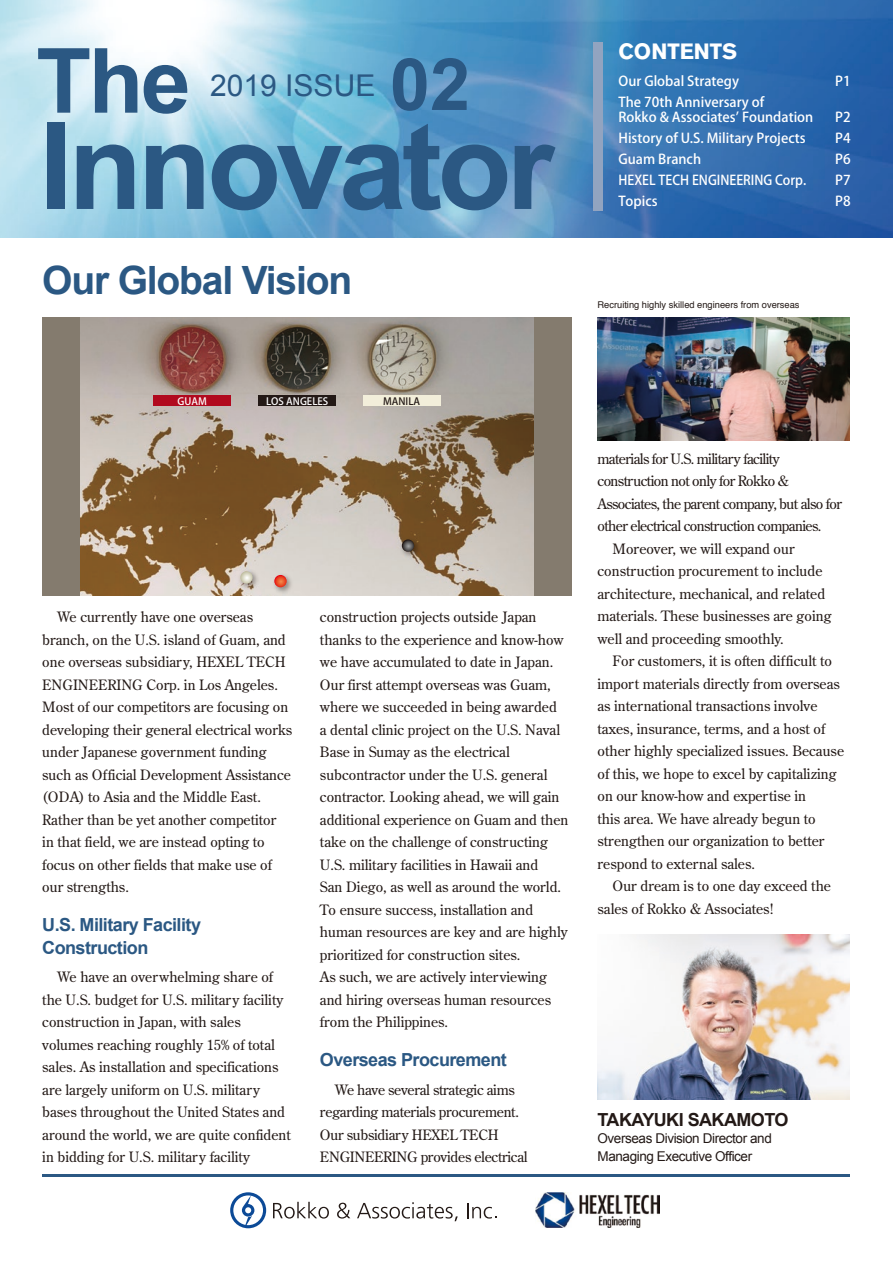
<style>
.page{position:relative;width:893px;height:1263px;background:#fff}
.page>*{position:absolute;margin:0;border:0;box-sizing:border-box;transform-origin:0 0}
.t1{font:700 121.5px "Arial";letter-spacing:-.04em;color:#2b5883}
.t2{font:700 90px "Arial";color:#2b5883}
.t3{font:700 72.3px "Arial";color:#2b5883}
.t4{font:700 39px "Arial";letter-spacing:-.03em;color:#2b5883}
.t5{font:30px "Arial";color:#2b5883}
.t6{font:700 22.05px "Akzidenz Grotesk BQ";color:#fff}
.t7{font:700 18px/22.5px "Arial";letter-spacing:-.03em;color:#2b5883}
.t8{font:700 18px "Arial";letter-spacing:-.03em;color:#231916}
.t9{font:14.25px/22.5px "Century Old Style";color:#231916}
.t10{font:14.25px "Century Old Style";letter-spacing:-.04em;color:#231916}
.t11{font:14.25px/22.5px "Century Old Style";letter-spacing:-.02em;color:#231916}
.t12{font:500 13.5px/15px "Koz Go Pro";color:#fff}
.t13{font:13.5px/17.5px "Arial";letter-spacing:-.03em;color:#231916}
.t14{font:500 13.5px "Koz Go Pro";color:#fff;scale:.95 1}
.t15{font:500 10.05px "Koz Go Pro";color:#fff}
.t16{font:500 10.05px "Koz Go Pro";color:#231916}
.t17{font:9.3px "Helvetica";color:#231916}
</style>
<div class="page">
<img style="left:0;top:0;width:893px;height:237px">
<svg style="left:273px;top:1202px;width:56px;height:16px"></svg>
<svg style="left:337px;top:1203px;width:13px;height:15px"></svg>
<svg style="left:357px;top:1202px;width:101px;height:19px"></svg>
<svg style="left:467px;top:1203px;width:29px;height:15px"></svg>
<svg style="left:230px;top:1192px;width:36px;height:36px"></svg>
<img style="left:536px;top:1193px;width:124px;height:35px">
<hr style="left:42px;top:1174px;width:808px;height:3px;background:#2b5883">
<div style="left:593px;top:42px;width:9px;height:169px;background:#92a4c0"></div>
<img style="left:597px;top:935px;width:253px;height:165px">
<img style="left:597px;top:317px;width:253px;height:124px">
<img style="left:80px;top:317px;width:454px;height:279px">
<div style="left:154px;top:395px;width:77px;height:11px;background:#b1091e"></div>
<div style="left:259px;top:395px;width:77px;height:11px;background:#231916"></div>
<div style="left:363px;top:395px;width:77px;height:11px;background:#f2eeda"></div>
<div style="left:42px;top:317px;width:38px;height:279px;background:#847b6e"></div>
<div style="left:534px;top:317px;width:38px;height:279px;background:#847b6e"></div>
<img style="left:397px;top:535px;width:26px;height:26px">
<svg style="left:402px;top:539px;width:12px;height:13px"></svg>
<img style="left:270px;top:570px;width:26px;height:26px">
<svg style="left:274px;top:575px;width:13px;height:12px"></svg>
<img style="left:236px;top:567px;width:25px;height:25px">
<svg style="left:240px;top:571px;width:13px;height:13px"></svg>
<h2 class="t2" style="left:36px;top:21px;width:156px">The</h2>
<h1 class="t1" style="left:39px;top:85px;width:516px">Innovator</h1>
<h3 class="t3" style="left:390px;top:36px;width:82px">02</h3>
<h3 class="t5" style="left:210px;top:66px;width:167px">2019 ISSUE</h3>
<h3 class="t4" style="left:42px;top:254px;width:312px">Our Global Vision</h3>
<h3 class="t6" style="left:618px;top:38px;width:120px">CONTENTS</h3>
<p class="t12" style="left:618px;top:74px;width:122px">Our Global Strategy</p>
<p class="t12" style="left:835px;top:74px;width:17px">P1</p>
<p class="t12" style="left:618px;top:95px;width:196px">The 70th Anniversary of<br>Rokko &amp; Associatesʼ Foundation</p>
<p class="t12" style="left:835px;top:110px;width:17px">P2</p>
<p class="t12" style="left:618px;top:131px;width:189px">History of U.S. Military Projects</p>
<p class="t12" style="left:835px;top:131px;width:17px">P4</p>
<p class="t12" style="left:618px;top:152px;width:84px">Guam Branch</p>
<p class="t12" style="left:835px;top:152px;width:17px">P6</p>
<p class="t14" style="left:618px;top:172px;width:199px">HEXEL TECH ENGINEERING Corp.</p>
<p class="t12" style="left:835px;top:173px;width:17px">P7</p>
<p class="t12" style="left:618px;top:194px;width:41px">Topics</p>
<p class="t12" style="left:835px;top:194px;width:17px">P8</p>
<p class="t17" style="left:597px;top:298px;width:204px">Recruiting highly skilled engineers from overseas</p>
<p class="t15" style="left:178px;top:395px;width:31px">GUAM</p>
<p class="t15" style="left:266px;top:395px;width:64px">LOS ANGELES</p>
<p class="t16" style="left:383px;top:395px;width:39px">MANILA</p>
<p class="t9" style="left:42px;top:605px;width:252px;text-indent:15px">We currently have one overseas branch, on the U.S. island of Guam, and one overseas subsidiary, HEXEL TECH ENGINEERING Corp. in Los Angeles.<br>Most of our competitors are focusing on developing their general electrical works under Japanese government funding such as Official Development Assistance (ODA) to Asia and the Middle East.<br>Rather than be yet another competitor<br>in that field, we are instead opting to focus on other fields that make use of our strengths.</p>
<p class="t7" style="left:42px;top:914px;width:160px">U.S. Military Facility<br>Construction</p>
<p class="t9" style="left:42px;top:965px;width:250px;text-indent:15px">We have an overwhelming share of the U.S. budget for U.S. military facility construction in Japan, with sales volumes reaching roughly 15% of total sales. As installation and specifications are largely uniform on U.S. military bases throughout the United States and around the world, we are quite confident in bidding for U.S. military facility</p>
<p class="t9" style="left:320px;top:605px;width:250px">construction projects outside Japan thanks to the experience and know-how we have accumulated to date in Japan.<br>Our first attempt overseas was Guam, where we succeeded in being awarded<br>a dental clinic project on the U.S. Naval Base in Sumay as the electrical subcontractor under the U.S. general contractor. Looking ahead, we will gain additional experience on Guam and then take on the challenge of constructing U.S. military facilities in Hawaii and<br>San Diego, as well as around the world.<br>To ensure success, installation and human resources are key and are highly prioritized for construction sites.<br>As such, we are actively interviewing and hiring overseas human resources from the Philippines.</p>
<p class="t7" style="left:320px;top:1049px;width:188px">Overseas Procurement</p>
<p class="t11" style="left:320px;top:1078px;width:209px;text-indent:15px">We have several strategic aims regarding materials procurement.<br>Our subsidiary HEXEL TECH<br>ENGINEERING provides electrical</p>
<p class="t10" style="left:597px;top:450px;width:184px">materials for U.S. military facility</p>
<p class="t10" style="left:597px;top:472px;width:193px">construction not only for Rokko &amp;</p>
<p class="t10" style="left:597px;top:495px;width:246px">Associates, the parent company, but also for</p>
<p class="t10" style="left:597px;top:517px;width:225px">other electrical construction companies.</p>
<p class="t9" style="left:612px;top:537px;width:184px">Moreover, we will expand our</p>
<p class="t9" style="left:597px;top:560px;width:226px">construction procurement to include</p>
<p class="t9" style="left:597px;top:582px;width:229px">architecture, mechanical, and related</p>
<p class="t9" style="left:597px;top:605px;width:236px">materials. These businesses are going</p>
<p class="t9" style="left:597px;top:627px;width:188px">well and proceeding smoothly.</p>
<p class="t9" style="left:612px;top:650px;width:221px">For customers, it is often difficult to</p>
<p class="t9" style="left:597px;top:672px;width:244px">import materials directly from overseas</p>
<p class="t9" style="left:597px;top:695px;width:221px">as international transactions involve</p>
<p class="t9" style="left:597px;top:717px;width:229px">taxes, insurance, terms, and a host of</p>
<p class="t9" style="left:597px;top:740px;width:248px">other highly specialized issues. Because</p>
<p class="t9" style="left:597px;top:762px;width:241px">of this, we hope to excel by capitalizing</p>
<p class="t9" style="left:597px;top:785px;width:210px">on our know-how and expertise in</p>
<p class="t9" style="left:597px;top:807px;width:220px">this area. We have already begun to</p>
<p class="t9" style="left:597px;top:830px;width:229px">strengthen our organization to better</p>
<p class="t9" style="left:597px;top:852px;width:159px">respond to external sales.</p>
<p class="t9" style="left:612px;top:875px;width:220px">Our dream is to one day exceed the</p>
<p class="t9" style="left:597px;top:897px;width:177px">sales of Rokko &amp; Associates!</p>
<p class="t8" style="left:597px;top:1107px;width:193px">TAKAYUKI SAKAMOTO</p>
<p class="t13" style="left:597px;top:1130px;width:176px">Overseas Division Director and<br>Managing Executive Officer</p>
</div>
